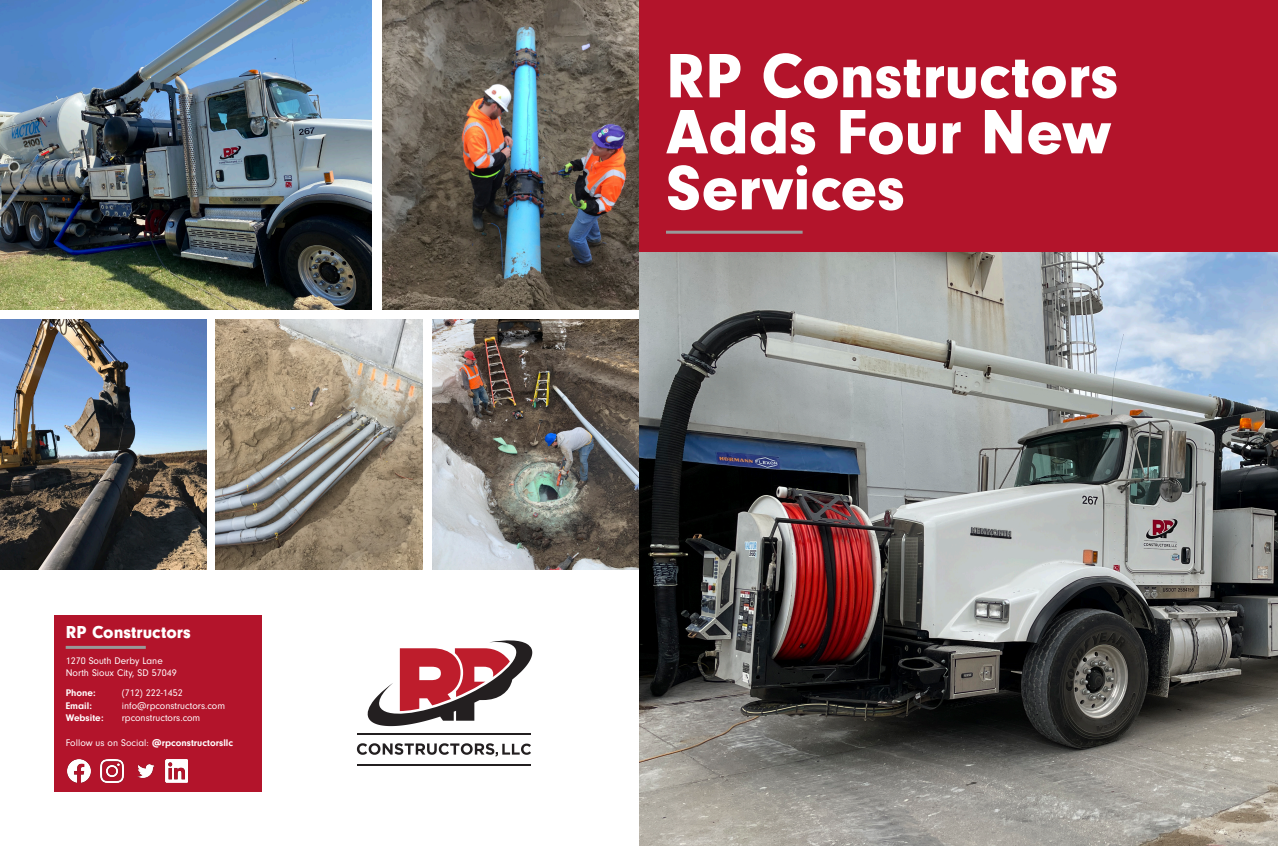
<style>
.page{position:relative;width:1278px;height:846px;background:#fff}
.page>*{position:absolute;margin:0;border:0;box-sizing:border-box;transform-origin:0 0}
.t1{font:900 65px/56px "Neuzeit Gro";color:#fff;text-align:justify}
.t2{font:900 18px "Neuzeit Gro";color:#fff}
.t3{font:10px "Neuzeit Gro";color:#fff}
.t4{font:700 10px "Neuzeit Gro";color:#fff}
.s1{font-weight:400}
</style>
<div class="page">
<div style="left:639px;top:0;width:639px;height:252px;background:#b3142b"></div>
<img style="left:639px;top:252px;width:639px;height:594px">
<img style="left:0;top:0;width:372px;height:310px">
<img style="left:383px;top:0;width:256px;height:310px">
<img style="left:0;top:319px;width:206px;height:250px">
<img style="left:433px;top:319px;width:206px;height:250px">
<img style="left:216px;top:319px;width:206px;height:250px">
<hr style="left:666px;top:231px;width:137px;height:3px;background:#999">
<div style="left:54px;top:616px;width:208px;height:176px;background:#b3142b"></div>
<img style="left:67px;top:759px;width:24px;height:23px">
<img style="left:137px;top:764px;width:18px;height:15px">
<img style="left:166px;top:760px;width:22px;height:22px">
<img style="left:101px;top:759px;width:23px;height:23px">
<hr style="left:66px;top:646px;width:80px;height:3px;background:#999">
<svg style="left:357px;top:743px;width:174px;height:13px"></svg>
<hr style="left:357px;top:733px;width:174px;height:1px;background:#231f20">
<hr style="left:357px;top:764px;width:174px;height:2px;background:#231f20">
<svg style="left:367px;top:640px;width:165px;height:86px"></svg>
<p class="t2" style="left:66px;top:621px;width:127px">RP Constructors</p>
<p class="t3" style="left:66px;top:655px;width:99px">1270 South Derby Lane</p>
<p class="t3" style="left:66px;top:667px;width:113px">North Sioux City, SD 57049</p>
<p class="t4" style="left:66px;top:687px;width:32px">Phone:</p>
<p class="t3" style="left:122px;top:688px;width:63px">(712) 222-1452</p>
<p class="t3" style="left:122px;top:700px;width:105px">info@rpconstructors.com</p>
<p class="t3" style="left:122px;top:713px;width:80px">rpconstructors.com</p>
<p class="t4" style="left:66px;top:737px;width:169px"><span class="s1">Follow us on Social:</span> @rpconstructorsllc</p>
<p class="t4" style="left:66px;top:700px;width:28px">Email:</p>
<p class="t4" style="left:66px;top:712px;width:39px">Website:</p>
<p class="t1" style="left:666px;top:48px;width:453px">RP Constructors Adds Four New Services</p>
</div>
